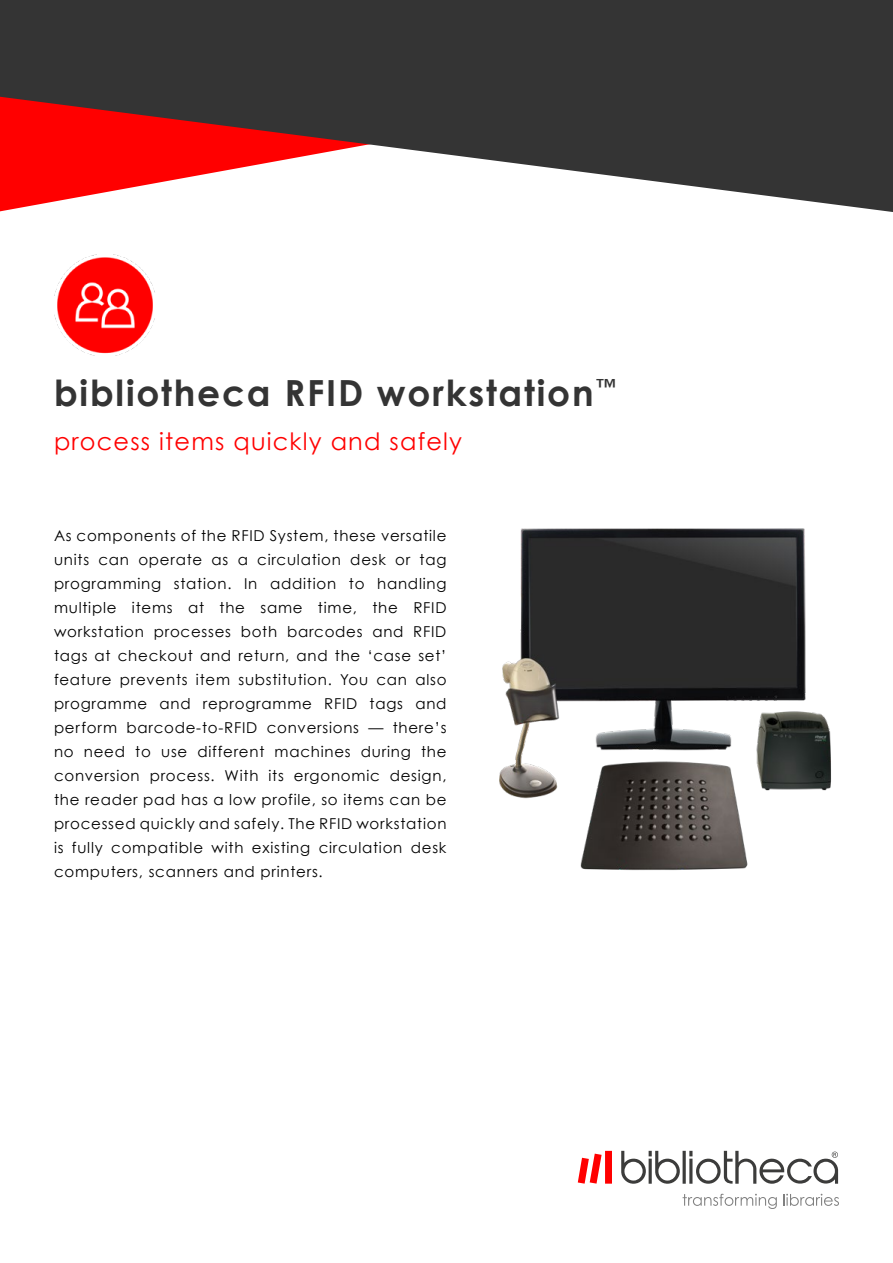
<style>
.page{position:relative;width:893px;height:1263px;background:#fff}
.page>*{position:absolute;margin:0;border:0;box-sizing:border-box;transform-origin:0 0}
.t1{font:700 36px "Century Gothic";letter-spacing:.05em;color:#343434}
.t2{font:24px "Century Gothic";letter-spacing:.05em;color:#f00}
.t3{font:15px/24px "Century Gothic";letter-spacing:.05em;color:#000;text-align:justify}
</style>
<div class="page">
<svg style="left:0;top:0;width:893px;height:212px;fill:#343434"></svg>
<img style="left:54px;top:254px;width:101px;height:102px">
<svg style="left:683px;top:1194px;width:94px;height:15px"></svg>
<svg style="left:783px;top:1194px;width:56px;height:12px"></svg>
<svg style="left:621px;top:1151px;width:59px;height:33px"></svg>
<hr style="left:683px;top:1151px;width:3px;height:33px;background:#3c3c3b">
<svg style="left:689px;top:1151px;width:149px;height:33px"></svg>
<svg style="left:578px;top:1151px;width:34px;height:33px"></svg>
<img style="left:499px;top:528px;width:332px;height:343px">
<h1 class="t1" style="left:54px;top:370px;width:564px">bibliotheca RFID workstation<sup>™</sup></h1>
<h2 class="t2" style="left:54px;top:426px;width:410px">process items quickly and safely</h2>
<p class="t3" style="left:54px;top:523px;width:394px">As components of the RFID System, these versatile units can operate as a circulation desk or tag programming station. In addition to handling multiple items at the same time, the RFID workstation processes both barcodes and RFID tags at checkout and return, and the ‘case set’ feature prevents item substitution. You can also programme and reprogramme RFID tags and perform barcode-to-RFID conversions — there’s no need to use different machines during the conversion process. With its ergonomic design, the reader pad has a low profile, so items can be processed quickly and safely. The RFID workstation is fully compatible with existing circulation desk computers, scanners and printers.</p>
</div>
